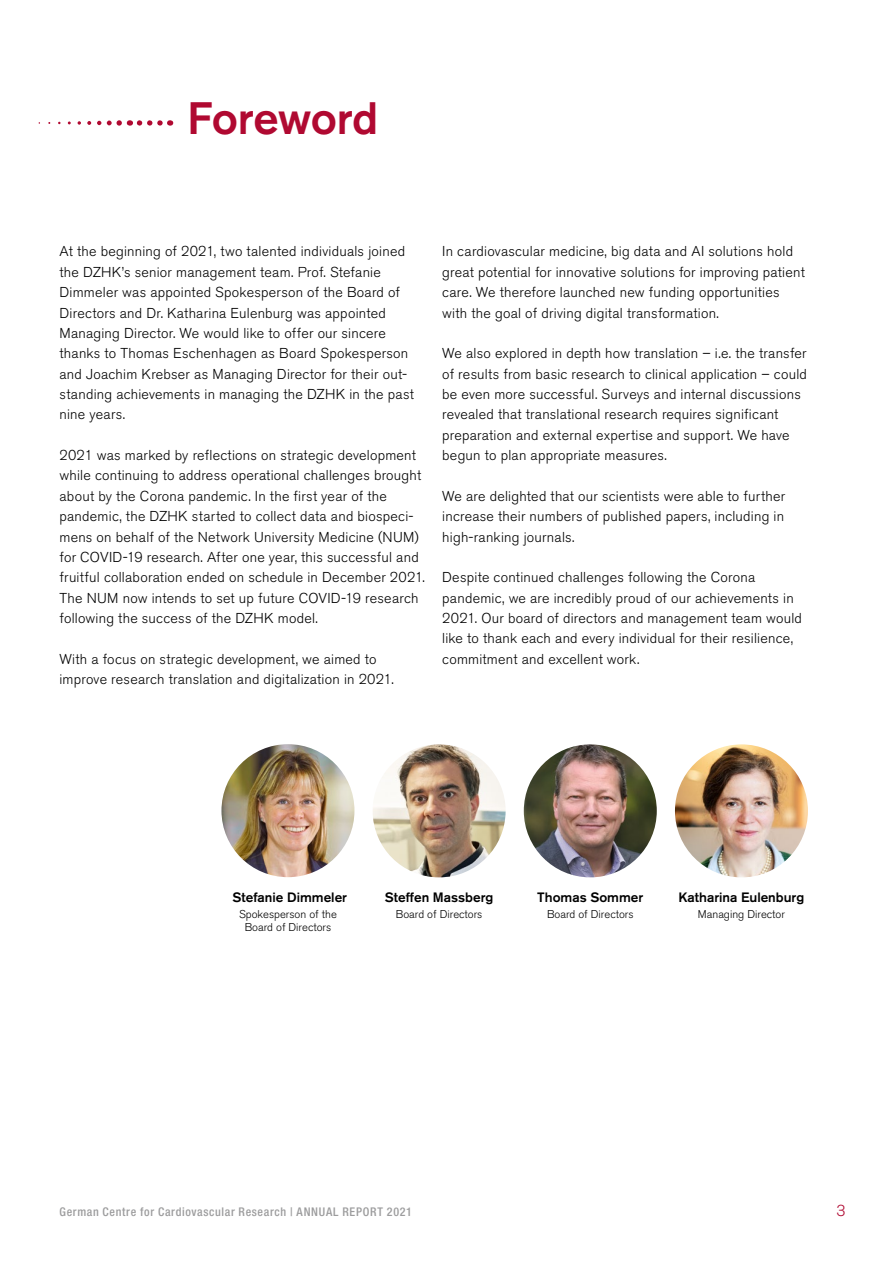
<style>
.page{position:relative;width:893px;height:1263px;background:#fff}
.page>*{position:absolute;margin:0;border:0;box-sizing:border-box;transform-origin:0 0}
._01Headline_rot{font:500 45px "Akzidenz Grotesk BE";letter-spacing:-.01em;color:#b00931}
.t1{font:300 15.75px "Akzidenz Grotesk BE";color:#b00931}
.t2{font:300 14.25px/20.4px "Akzidenz Grotesk BE";letter-spacing:.015em;color:#000}
.t3{font:500 13.5px "Akzidenz Grotesk BE";color:#000}
.t4{font:500 condensed 12px "Helvetica Neue";letter-spacing:.055em;color:#9c9c9d}
.t5{font:300 11.25px/13.5px "Akzidenz Grotesk BE";color:#000;text-align:center}
</style>
<div class="page">
<img style="left:675px;top:744px;width:133px;height:133px;border-radius:66px">
<img style="left:524px;top:744px;width:133px;height:133px;border-radius:66px">
<img style="left:373px;top:744px;width:133px;height:133px;border-radius:66px">
<img style="left:221px;top:744px;width:133px;height:133px;border-radius:66px">
<svg style="left:139px;top:120px;width:32px;height:6px"></svg>
<svg style="left:107px;top:120px;width:15px;height:6px"></svg>
<svg style="left:97px;top:121px;width:4px;height:4px"></svg>
<svg style="left:87px;top:121px;width:4px;height:4px"></svg>
<svg style="left:78px;top:121px;width:3px;height:4px"></svg>
<h1 class="_01Headline_rot" style="left:187px;top:91px;width:193px">Foreword</h1>
<p class="t2" style="left:60px;top:242px;width:356px">At the beginning of 2021, two talented individuals joined the DZHK’s senior management team. Prof. Stefanie Dimmeler was appointed Spokesperson of the Board of Directors and Dr. Katharina Eulenburg was appointed Managing Director. We would like to offer our sincere thanks to Thomas Eschenhagen as Board Spokesperson and Joachim Krebser as Managing Director for their out&shy;standing achievements in managing the DZHK in the past nine years.</p>
<p class="t2" style="left:60px;top:445px;width:367px">2021 was marked by reflections on strategic development while continuing to address operational challenges brought about by the Corona pandemic. In the first year of the pandemic, the DZHK started to collect data and biospeci&shy;mens on behalf of the Network University Medicine (NUM) for COVID-19 research. After one year, this successful and fruitful collaboration ended on schedule in December 2021.<br>The NUM now intends to set up future COVID-19 research following the success of the DZHK model.</p>
<p class="t2" style="left:60px;top:649px;width:336px">With a focus on strategic development, we aimed to improve research translation and digitalization in 2021.</p>
<p class="t2" style="left:442px;top:242px;width:364px">In cardiovascular medicine, big data and AI solutions hold great potential for innovative solutions for improving patient care. We therefore launched new funding opportunities with the goal of driving digital transformation.</p>
<p class="t2" style="left:442px;top:343px;width:366px">We also explored in depth how translation – i.e. the transfer of results from basic research to clinical application – could be even more successful. Surveys and internal discussions revealed that translational research requires significant preparation and external expertise and support. We have begun to plan appropriate measures.</p>
<p class="t2" style="left:442px;top:486px;width:344px;text-align:justify">We are delighted that our scientists were able to further increase their numbers of published papers, including in high-ranking journals.</p>
<p class="t2" style="left:442px;top:567px;width:361px">Despite continued challenges following the Corona pandemic, we are incredibly proud of our achievements in 2021. Our board of directors and management team would like to thank each and every individual for their resilience, commitment and excellent work.</p>
<p class="t3" style="left:233px;top:889px;width:116px">Stefanie Dimmeler</p>
<p class="t5" style="left:239px;top:907px;width:99px">Spokesperson of the<br>Board of Directors</p>
<p class="t3" style="left:385px;top:889px;width:110px">Steffen Massberg</p>
<p class="t5" style="left:396px;top:907px;width:88px">Board of Directors</p>
<p class="t3" style="left:537px;top:889px;width:108px">Thomas Sommer</p>
<p class="t5" style="left:547px;top:907px;width:88px">Board of Directors</p>
<p class="t3" style="left:679px;top:889px;width:127px">Katharina Eulenburg</p>
<p class="t5" style="left:698px;top:907px;width:88px">Managing Director</p>
<p class="t4" style="left:60px;top:1205px;width:354px">German Centre for Cardiovascular Research | ANNUAL REPORT 2021</p>
<p class="t1" style="left:836px;top:1202px;width:11px">3</p>
</div>
